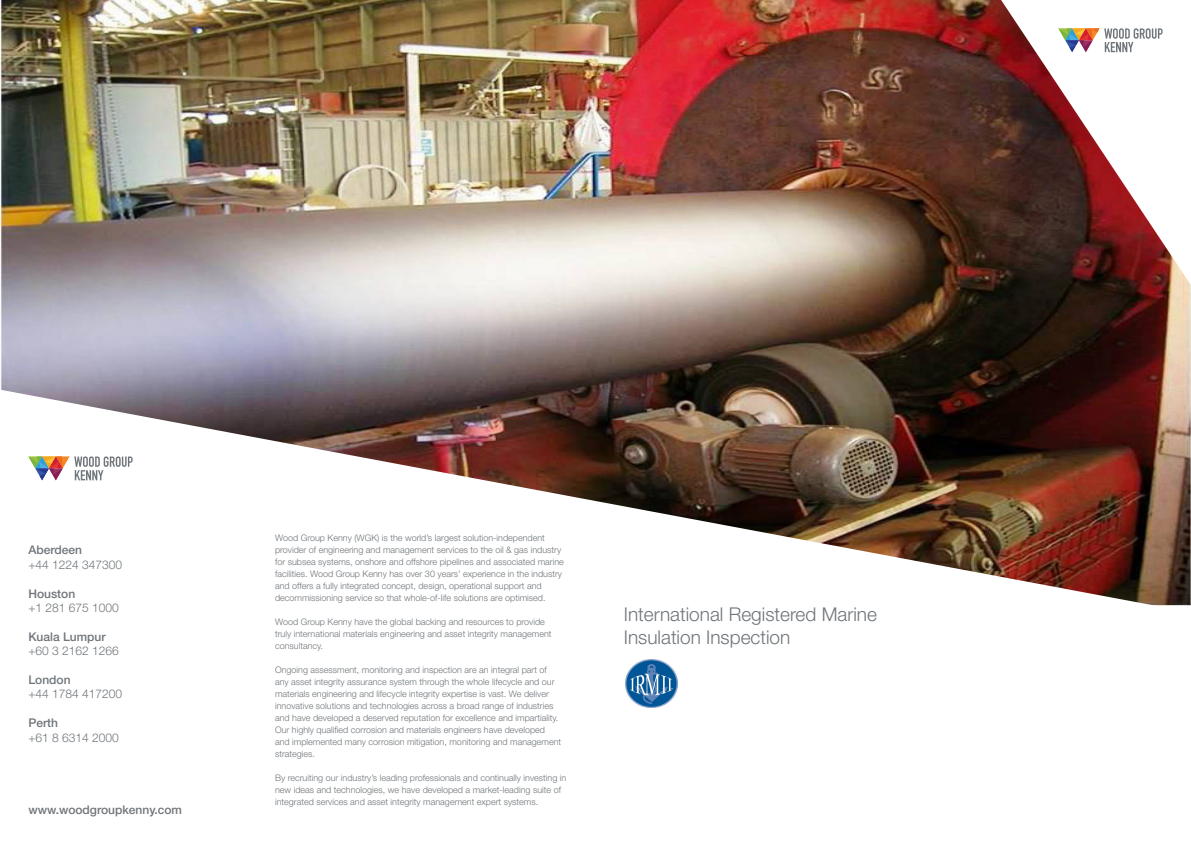
<style>
.page{position:relative;width:1191px;height:842px;background:#fff}
.page>*{position:absolute;margin:0;border:0;box-sizing:border-box;transform-origin:0 0}
.t1{font:300 19px/22.8px "Helvetica Neue LT Pro";color:#6f757a}
.t2{font:300 12px "Helvetica Neue LT Pro";color:#6f757a}
.t3{font:500 12px "Helvetica Neue LT Pro";color:#6f757a}
.t4{font:300 9px/12px "Helvetica Neue LT Pro";color:#6f757a}
</style>
<div class="page">
<img style="left:0;top:0;width:1191px;height:390px">
<img style="left:3px;top:390px;width:1188px;height:318px">
<svg style="left:1001px;top:0;width:190px;height:285px"></svg>
<img style="left:625px;top:660px;width:52px;height:47px">
<svg style="left:1058px;top:28px;width:104px;height:24px"></svg>
<svg style="left:28px;top:456px;width:105px;height:24px"></svg>
<p class="t3" style="left:28px;top:543px;width:55px">Aberdeen</p>
<p class="t2" style="left:28px;top:557px;width:95px">+44 1224 347300</p>
<p class="t3" style="left:28px;top:586px;width:48px">Houston</p>
<p class="t2" style="left:28px;top:600px;width:92px">+1 281 675 1000</p>
<p class="t3" style="left:28px;top:629px;width:79px">Kuala Lumpur</p>
<p class="t2" style="left:28px;top:644px;width:92px">+60 3 2162 1266</p>
<p class="t3" style="left:28px;top:673px;width:44px">London</p>
<p class="t2" style="left:28px;top:687px;width:95px">+44 1784 417200</p>
<p class="t3" style="left:28px;top:716px;width:31px">Perth</p>
<p class="t2" style="left:28px;top:730px;width:92px">+61 8 6314 2000</p>
<p class="t3" style="left:28px;top:802px;width:155px">www.woodgroupkenny.com</p>
<p class="t4" style="left:275px;top:531px;width:290px">Wood Group Kenny (WGK) is the world’s largest solution-independent provider of engineering and management services to the oil &amp; gas industry for subsea systems, onshore and offshore pipelines and associated marine facilities. Wood Group Kenny has over 30 years’ experience in the industry and offers a fully integrated concept, design, operational support and decommissioning service so that whole-of-life solutions are optimised.</p>
<p class="t4" style="left:275px;top:615px;width:278px">Wood Group Kenny have the global backing and resources to provide truly international materials engineering and asset integrity management consultancy.</p>
<p class="t4" style="left:275px;top:663px;width:288px">Ongoing assessment, monitoring and inspection are an integral part of any asset integrity assurance system through the whole lifecycle and our materials engineering and lifecycle integrity expertise is vast. We deliver innovative solutions and technologies across a broad range of industries and have developed a deserved reputation for excellence and impartiality.<br>Our highly qualified corrosion and materials engineers have developed and implemented many corrosion mitigation, monitoring and management strategies.</p>
<p class="t4" style="left:275px;top:771px;width:293px">By recruiting our industry’s leading professionals and continually investing in new ideas and technologies, we have developed a market-leading suite of integrated services and asset integrity management expert systems.</p>
<p class="t1" style="left:624px;top:602px;width:255px">International Registered Marine<br>Insulation Inspection</p>
</div>
